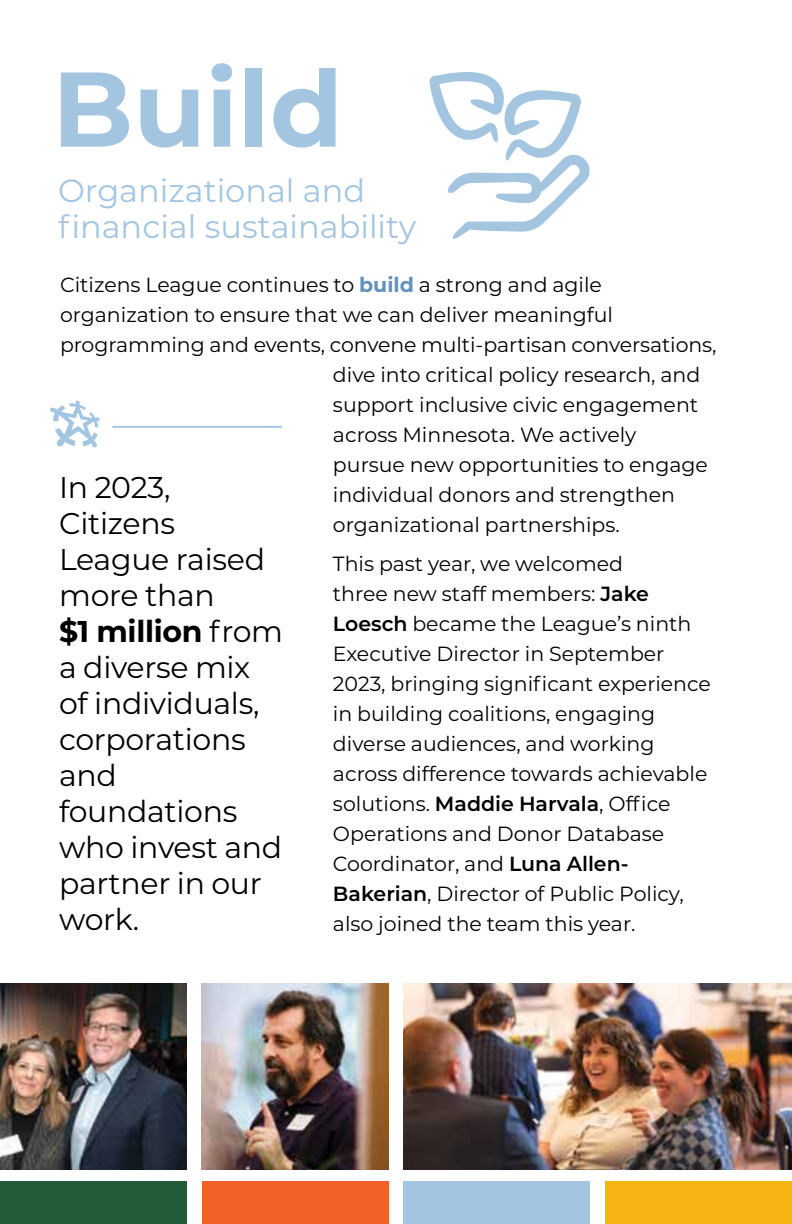
<style>
.page{position:relative;width:792px;height:1224px;background:#fff}
.page>*{position:absolute;margin:0;border:0;box-sizing:border-box;transform-origin:0 0}
.t1{font:700 106px "Montserrat";color:#a4c5e0}
.t2{font:32px/36px "Montserrat";color:#a4c5e0}
.t3{font:30px/36px "Montserrat";letter-spacing:-.01em;color:#000}
.t4{font:20.4px/30px "Montserrat";color:#000}
.s1{font-weight:700;color:#6291be}
.s2{font-weight:600}
.s3{font-weight:700}
</style>
<div class="page">
<img style="left:202px;top:984px;width:186px;height:186px">
<img style="left:404px;top:984px;width:388px;height:186px">
<div style="left:202px;top:1181px;width:186px;height:43px;background:#f26226"></div>
<div style="left:404px;top:1181px;width:186px;height:43px;background:#a4c5e0"></div>
<div style="left:605px;top:1181px;width:187px;height:43px;background:#f6b413"></div>
<img style="left:0;top:984px;width:187px;height:186px">
<div style="left:0;top:1181px;width:187px;height:43px;background:#235b39"></div>
<svg style="left:429px;top:72px;width:161px;height:167px"></svg>
<hr style="left:112px;top:426px;width:170px;height:2px;background:#a4c5e0">
<svg style="left:50px;top:400px;width:50px;height:48px"></svg>
<h1 class="t1" style="left:52px;top:33px;width:293px">Build</h1>
<h2 class="t2" style="left:58px;top:172px;width:360px">Organizational and financial sustainability</h2>
<p class="t4" style="left:60px;top:269px;width:544px">Citizens League continues to <span class="s1">build</span> a strong and agile</p>
<p class="t4" style="left:60px;top:299px;width:555px">organization to ensure that we can deliver meaningful</p>
<p class="t4" style="left:60px;top:329px;width:658px">programming and events, convene multi-partisan conversations,</p>
<p class="t4" style="left:333px;top:359px;width:369px">dive into critical policy research, and</p>
<p class="t4" style="left:333px;top:389px;width:367px">support inclusive civic engagement</p>
<p class="t4" style="left:333px;top:419px;width:305px">across Minnesota. We actively</p>
<p class="t4" style="left:333px;top:449px;width:377px">pursue new opportunities to engage</p>
<p class="t4" style="left:333px;top:479px;width:344px">individual donors and strengthen</p>
<p class="t4" style="left:333px;top:509px;width:288px">organizational partnerships.</p>
<p class="t4" style="left:333px;top:548px;width:379px">This past year, we welcomed<br>three new staff members: <span class="s2">Jake Loesch</span> became the League’s ninth Executive Director in September 2023, bringing significant experience in building coalitions, engaging diverse audiences, and working across difference towards achievable solutions. <span class="s2">Maddie Harvala</span>, Office Operations and Donor Database Coordinator, and <span class="s2">Luna Allen-Bakerian</span>, Director of Public Policy, also joined the team this year.</p>
<h3 class="t3" style="left:59px;top:468px;width:225px">In 2023,<br>Citizens<br>League raised more than<br><span class="s3">$1 million</span> from a diverse mix of individuals, corporations and foundations who invest and partner in our work.</h3>
</div>
